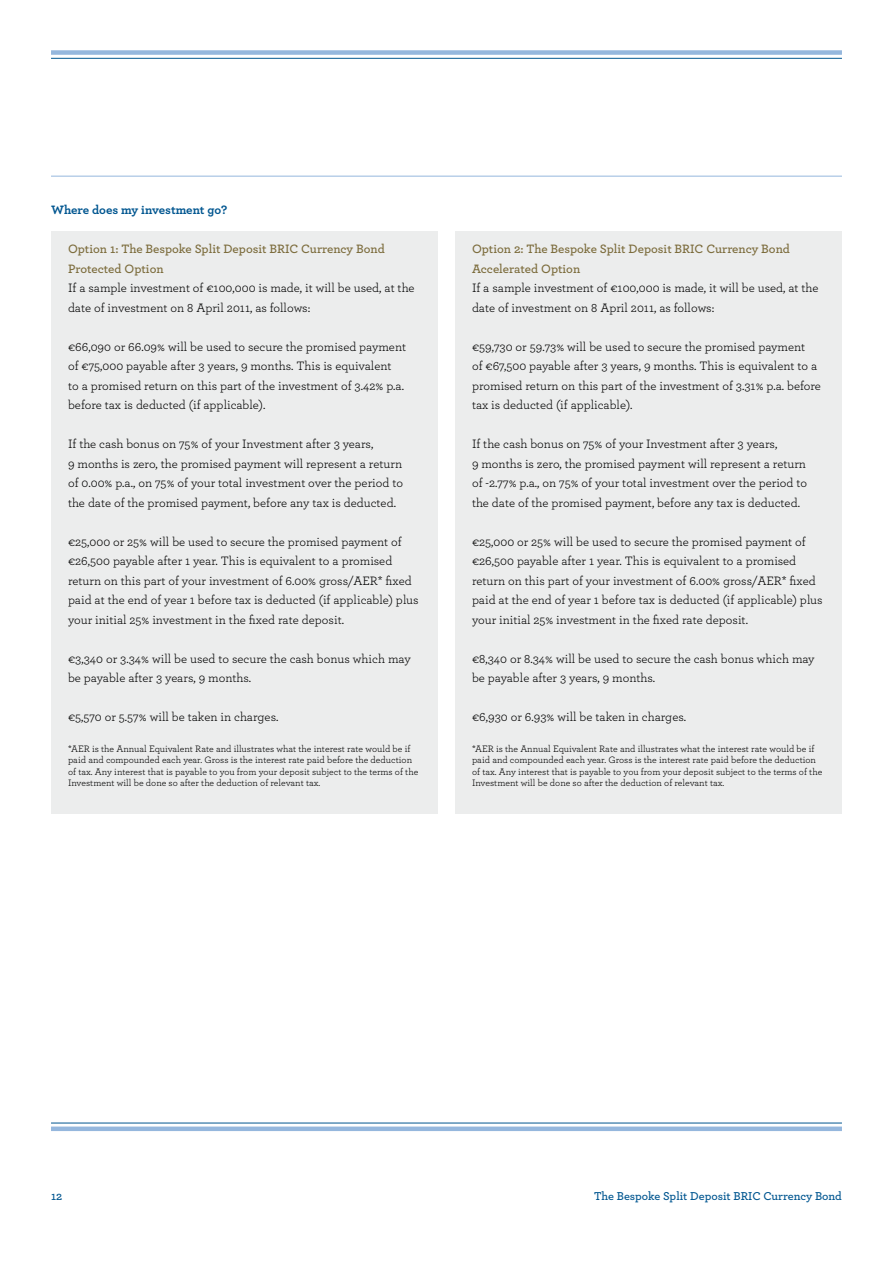
<style>
.page{position:relative;width:893px;height:1263px;background:#fff}
.page>*{position:absolute;margin:0;border:0;box-sizing:border-box;transform-origin:0 0}
.t1{font:12.75px/19.5px "Archer";color:#000}
.t2{font:600 12.75px/19.5px "Archer";color:#7c6c3c}
.t3{font:700 12.75px "Archer";color:#005690}
.t4{font:600 12px "Archer";color:#005690}
.t5{font:9.75px/11.2px "Archer";color:#000}
</style>
<div class="page">
<div style="left:51px;top:1126px;width:791px;height:5px;background:#95b7dd"></div>
<hr style="left:51px;top:1123px;width:791px;height:1px;background:#005690">
<div style="left:51px;top:50px;width:791px;height:5px;background:#95b7dd"></div>
<hr style="left:51px;top:58px;width:791px;height:1px;background:#005690">
<hr style="left:51px;top:176px;width:791px;height:1px;background:#95b7dd">
<div style="left:455px;top:232px;width:387px;height:582px;background:#eceded"></div>
<div style="left:51px;top:232px;width:387px;height:582px;background:#eceded"></div>
<p class="t3" style="left:51px;top:202px;width:178px">Where does my investment go?</p>
<p class="t2" style="left:68px;top:239px;width:318px">Option 1: The Bespoke Split Deposit BRIC Currency Bond<br>Protected Option</p>
<p class="t1" style="left:68px;top:278px;width:348px">If a sample investment of €100,000 is made, it will be used, at the date of investment on 8 April 2011, as follows:</p>
<p class="t1" style="left:68px;top:336px;width:340px">€66,090 or 66.09% will be used to secure the promised payment of €75,000 payable after 3 years, 9 months. This is equivalent<br>to a promised return on this part of the investment of 3.42% p.a. before tax is deducted (if applicable).</p>
<p class="t1" style="left:68px;top:434px;width:337px">If the cash bonus on 75% of your Investment after 3 years,<br>9 months is zero, the promised payment will represent a return of 0.00% p.a., on 75% of your total investment over the period to the date of the promised payment, before any tax is deducted.</p>
<p class="t1" style="left:68px;top:531px;width:352px">€25,000 or 25% will be used to secure the promised payment of €26,500 payable after 1 year. This is equivalent to a promised return on this part of your investment of 6.00% gross/AER* fixed paid at the end of year 1 before tax is deducted (if applicable) plus your initial 25% investment in the fixed rate deposit.</p>
<p class="t1" style="left:68px;top:648px;width:344px">€3,340 or 3.34% will be used to secure the cash bonus which may be payable after 3 years, 9 months.</p>
<p class="t1" style="left:68px;top:707px;width:212px">€5,570 or 5.57% will be taken in charges.</p>
<p class="t5" style="left:68px;top:743px;width:352px">*AER is the Annual Equivalent Rate and illustrates what the interest rate would be if paid and compounded each year. Gross is the interest rate paid before the deduction of tax. Any interest that is payable to you from your deposit subject to the terms of the Investment will be done so after the deduction of relevant tax.</p>
<p class="t2" style="left:472px;top:239px;width:319px">Option 2: The Bespoke Split Deposit BRIC Currency Bond<br>Accelerated Option</p>
<p class="t1" style="left:472px;top:278px;width:348px">If a sample investment of €100,000 is made, it will be used, at the date of investment on 8 April 2011, as follows:</p>
<p class="t1" style="left:472px;top:336px;width:351px">€59,730 or 59.73% will be used to secure the promised payment<br>of €67,500 payable after 3 years, 9 months. This is equivalent to a promised return on this part of the investment of 3.31% p.a. before tax is deducted (if applicable).</p>
<p class="t1" style="left:472px;top:434px;width:337px">If the cash bonus on 75% of your Investment after 3 years,<br>9 months is zero, the promised payment will represent a return of -2.77% p.a., on 75% of your total investment over the period to the date of the promised payment, before any tax is deducted.</p>
<p class="t1" style="left:472px;top:531px;width:352px">€25,000 or 25% will be used to secure the promised payment of €26,500 payable after 1 year. This is equivalent to a promised return on this part of your investment of 6.00% gross/AER* fixed paid at the end of year 1 before tax is deducted (if applicable) plus your initial 25% investment in the fixed rate deposit.</p>
<p class="t1" style="left:472px;top:648px;width:344px">€8,340 or 8.34% will be used to secure the cash bonus which may be payable after 3 years, 9 months.</p>
<p class="t1" style="left:472px;top:707px;width:216px">€6,930 or 6.93% will be taken in charges.</p>
<p class="t5" style="left:472px;top:743px;width:352px">*AER is the Annual Equivalent Rate and illustrates what the interest rate would be if paid and compounded each year. Gross is the interest rate paid before the deduction of tax. Any interest that is payable to you from your deposit subject to the terms of the Investment will be done so after the deduction of relevant tax.</p>
<p class="t4" style="left:51px;top:1189px;width:13px">12</p>
<p class="t4" style="left:594px;top:1189px;width:249px">The Bespoke Split Deposit BRIC Currency Bond</p>
</div>
